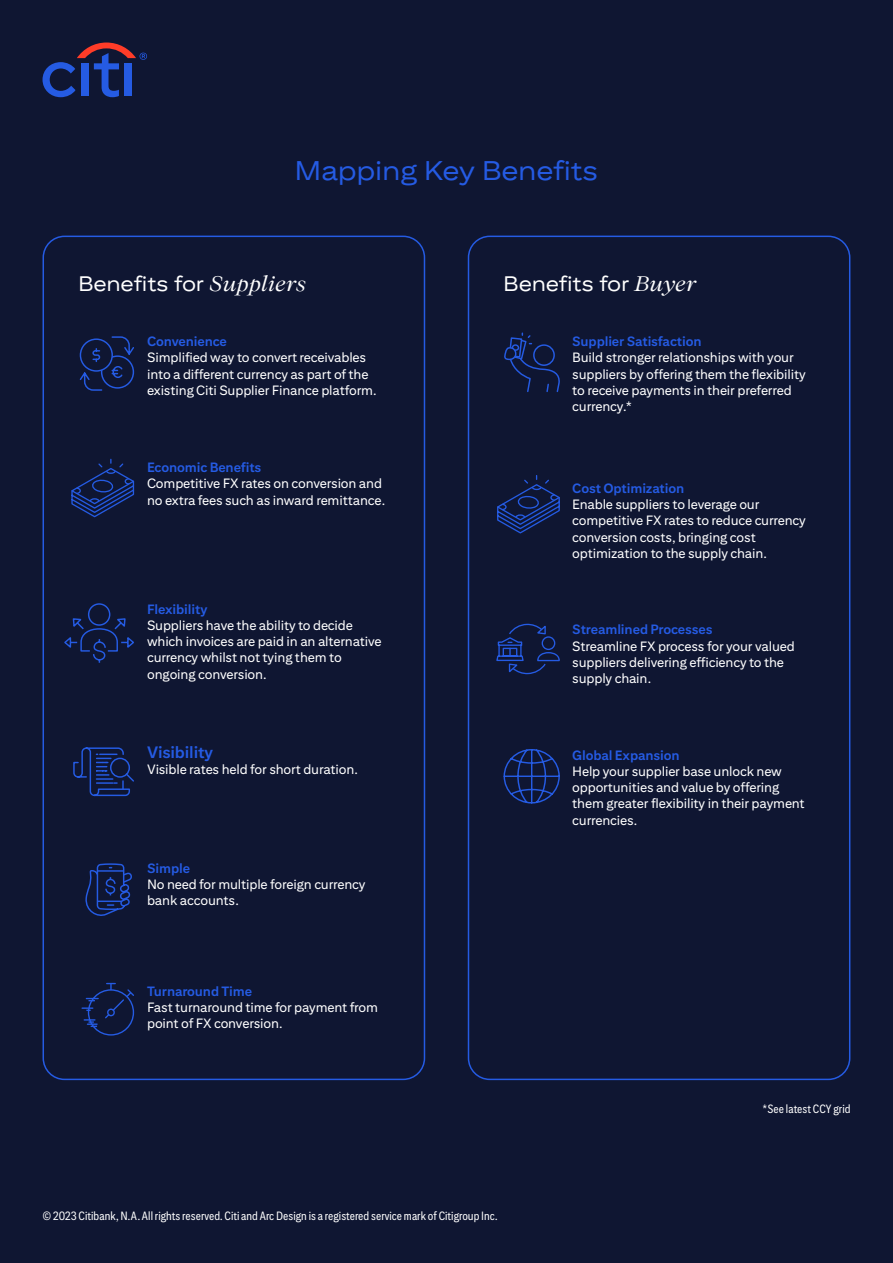
<style>
.page{position:relative;width:893px;height:1263px;background:#0f1632}
.page>*{position:absolute;margin:0;border:0;box-sizing:border-box;transform-origin:0 0}
.t1{font:27px "Citi Sans Display";letter-spacing:-.01em;color:#255be3}
.t2{font:21px "Citi Sans Display";letter-spacing:-.01em;color:#fff}
.t3{font:700 16.5px "Citi Sans Text";letter-spacing:-.01em;color:#255be3}
.t4{font:13.5px/16.2px "Citi Sans Text";letter-spacing:-.01em;color:#fff}
.t5{font:700 13.5px "Citi Sans Text";letter-spacing:-.01em;color:#255be3}
.t6{font:condensed 12px "Citi Sans";color:#fff}
.s1{font-family:"Citi Serif Display";font-style:italic}
</style>
<div class="page">
<div style="left:43px;top:236px;width:382px;height:844px;border:2px solid #255be3;border-radius:21px"></div>
<div style="left:468px;top:236px;width:382px;height:844px;border:2px solid #255be3;border-radius:21px"></div>
<svg style="left:43px;top:43px;width:104px;height:54px"></svg>
<svg style="left:71px;top:458px;width:64px;height:60px"></svg>
<svg style="left:497px;top:475px;width:63px;height:59px"></svg>
<svg style="left:73px;top:747px;width:61px;height:50px"></svg>
<div style="left:110px;top:758px;width:20px;height:20px;border:1px solid #255be3;border-radius:50%"></div>
<svg style="left:504px;top:332px;width:56px;height:61px"></svg>
<svg style="left:503px;top:749px;width:57px;height:55px"></svg>
<svg style="left:79px;top:336px;width:56px;height:55px"></svg>
<svg style="left:64px;top:603px;width:70px;height:60px"></svg>
<svg style="left:496px;top:623px;width:64px;height:52px"></svg>
<svg style="left:85px;top:863px;width:47px;height:53px"></svg>
<svg style="left:82px;top:983px;width:53px;height:53px"></svg>
<h1 class="t1" style="left:295px;top:155px;width:305px">Mapping Key Benefits</h1>
<h2 class="t2" style="left:78px;top:272px;width:229px">Benefits for <span class="s1">Suppliers</span></h2>
<h2 class="t2" style="left:503px;top:272px;width:194px">Benefits for <span class="s1">Buyer</span></h2>
<p class="t5" style="left:147px;top:333px;width:81px">Convenience</p>
<p class="t4" style="left:147px;top:349px;width:231px">Simplified way to convert receivables into a different currency as part of the existing Citi Supplier Finance platform.</p>
<p class="t5" style="left:572px;top:333px;width:131px">Supplier Satisfaction</p>
<p class="t4" style="left:572px;top:349px;width:235px">Build stronger relationships with your suppliers by offering them the flexibility to receive payments in their preferred currency.*</p>
<p class="t5" style="left:147px;top:459px;width:116px">Economic Benefits</p>
<p class="t4" style="left:147px;top:475px;width:240px">Competitive FX rates on conversion and no extra fees such as inward remittance.</p>
<p class="t5" style="left:572px;top:480px;width:114px">Cost Optimization</p>
<p class="t4" style="left:572px;top:496px;width:235px">Enable suppliers to leverage our competitive FX rates to reduce currency conversion costs, bringing cost optimization to the supply chain.</p>
<p class="t5" style="left:147px;top:601px;width:62px">Flexibility</p>
<p class="t4" style="left:147px;top:617px;width:236px">Suppliers have the ability to decide which invoices are paid in an alternative currency whilst not tying them to ongoing conversion.</p>
<p class="t5" style="left:572px;top:622px;width:142px">Streamlined Processes</p>
<p class="t4" style="left:572px;top:637px;width:224px">Streamline FX process for your valued suppliers delivering efficiency to the supply chain.</p>
<p class="t3" style="left:147px;top:742px;width:68px">Visibility</p>
<p class="t4" style="left:147px;top:761px;width:212px">Visible rates held for short duration.</p>
<p class="t5" style="left:147px;top:860px;width:45px">Simple</p>
<p class="t4" style="left:147px;top:876px;width:220px">No need for multiple foreign currency bank accounts.</p>
<p class="t5" style="left:147px;top:983px;width:107px">Turnaround Time</p>
<p class="t4" style="left:147px;top:999px;width:232px">Fast turnaround time for payment from point of FX conversion.</p>
<p class="t6" style="left:43px;top:1209px;width:457px">© 2023 Citibank, N.A. All rights reserved. Citi and Arc Design is a registered service mark of Citigroup Inc.</p>
<p class="t5" style="left:572px;top:747px;width:109px">Global Expansion</p>
<p class="t4" style="left:572px;top:763px;width:234px">Help your supplier base unlock new opportunities and value by offering them greater flexibility in their payment currencies.</p>
<p class="t6" style="left:762px;top:1102px;width:89px">*See latest CCY grid</p>
</div>
